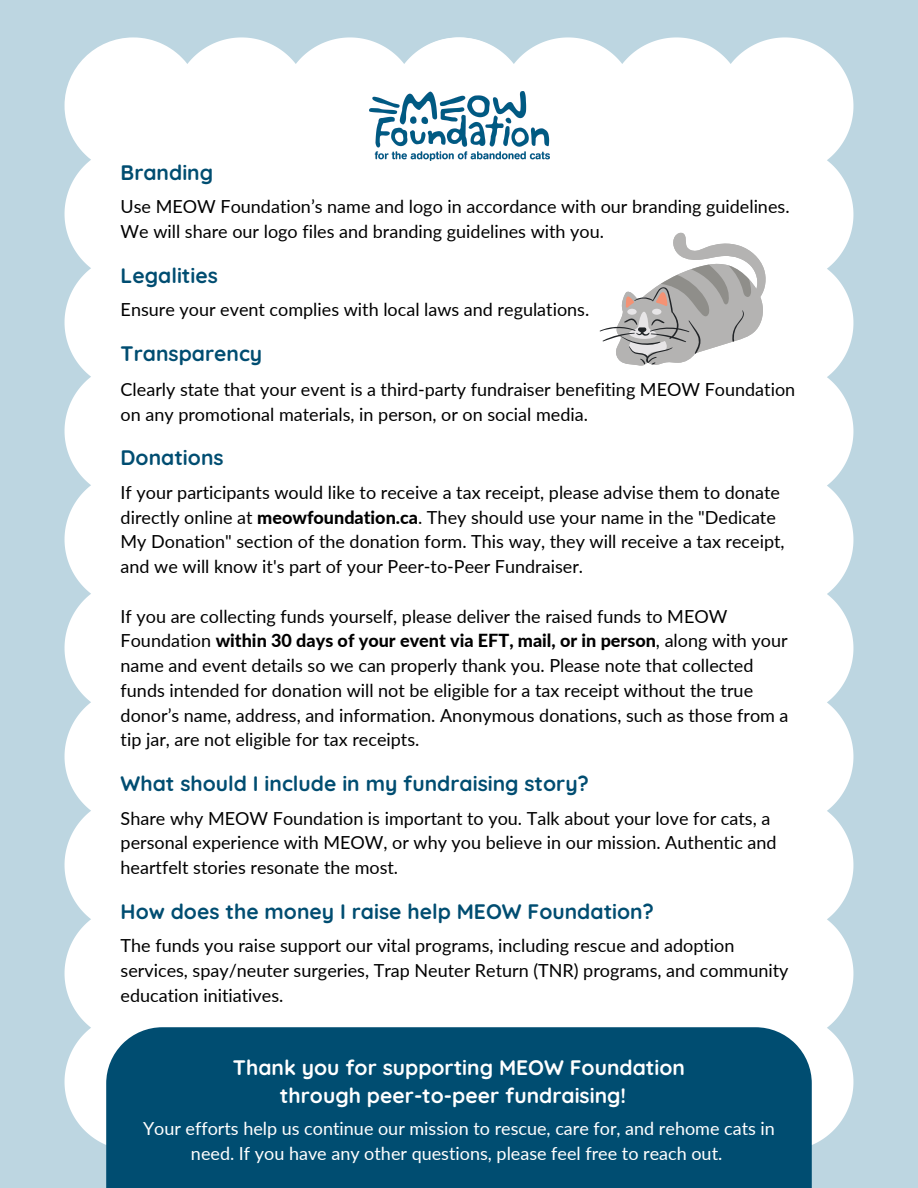
<style>
.page{position:relative;width:918px;height:1188px;background:#bdd6e1}
.page>*{position:absolute;margin:0;border:0;box-sizing:border-box;transform-origin:0 0}
.t1{font:700 21px "Quicksand";color:#004d71}
.t2{font:700 21px/28.2px "Quicksand";color:#fff;text-align:center}
.t3{font:18px/24.8px "Lato";color:#000}
.t4{font:18px/24.8px "Lato";color:#fff;text-align:center}
.s1{font-weight:800}
</style>
<div class="page">
<div style="left:527px;top:37px;width:326px;height:1114px;background:#fff"></div>
<div style="left:65px;top:37px;width:462px;height:1108px;background:#fff"></div>
<img style="left:369px;top:92px;width:180px;height:68px">
<div style="left:106px;top:1027px;width:705px;height:161px;background:#004d71"></div>
<svg style="left:599px;top:233px;width:167px;height:133px;background:#d1d0cf"></svg>
<p class="t1" style="left:121px;top:159px;width:94px">Branding</p>
<p class="t3" style="left:121px;top:194px;width:670px">Use MEOW Foundation’s name and logo in accordance with our branding guidelines.<br>We will share our logo files and branding guidelines with you.</p>
<p class="t1" style="left:121px;top:262px;width:99px">Legalities</p>
<h1 class="t3" style="left:121px;top:297px;width:470px">Ensure your event complies with local laws and regulations.</h1>
<h1 class="t1" style="left:121px;top:340px;width:143px">Transparency</h1>
<p class="t3" style="left:121px;top:377px;width:676px">Clearly state that your event is a third-party fundraiser benefiting MEOW Foundation on any promotional materials, in person, or on social media.</p>
<p class="t1" style="left:121px;top:444px;width:105px">Donations</p>
<p class="t3" style="left:121px;top:480px;width:666px">If your participants would like to receive a tax receipt, please advise them to donate directly online at <span class="s1">meowfoundation.ca</span>. They should use your name in the "Dedicate My Donation" section of the donation form. This way, they will receive a tax receipt, and we will know it's part of your Peer-to-Peer Fundraiser.</p>
<h1 class="t3" style="left:121px;top:603px;width:669px">If you are collecting funds yourself, please deliver the raised funds to MEOW Foundation <span class="s1">within 30 days of your event via EFT, mail, or in person</span>, along with your name and event details so we can properly thank you. Please note that collected funds intended for donation will not be eligible for a tax receipt without the true donor’s name, address, and information. Anonymous donations, such as those from a tip jar, are not eligible for tax receipts.</h1>
<p class="t1" style="left:121px;top:770px;width:470px">What should I include in my fundraising story?</p>
<p class="t3" style="left:121px;top:805px;width:658px">Share why MEOW Foundation is important to you. Talk about your love for cats, a personal experience with MEOW, or why you believe in our mission. Authentic and heartfelt stories resonate the most.</p>
<p class="t1" style="left:121px;top:898px;width:535px">How does the money I raise help MEOW Foundation?</p>
<h1 class="t3" style="left:121px;top:933px;width:669px">The funds you raise support our vital programs, including rescue and adoption services, spay/neuter surgeries, Trap Neuter Return (TNR) programs, and community education initiatives.</h1>
<h1 class="t2" style="left:233px;top:1053px;width:454px">Thank you for supporting MEOW Foundation through peer-to-peer fundraising!</h1>
<h1 class="t4" style="left:143px;top:1116px;width:633px">Your efforts help us continue our mission to rescue, care for, and rehome cats in need. If you have any other questions, please feel free to reach out.</h1>
</div>
